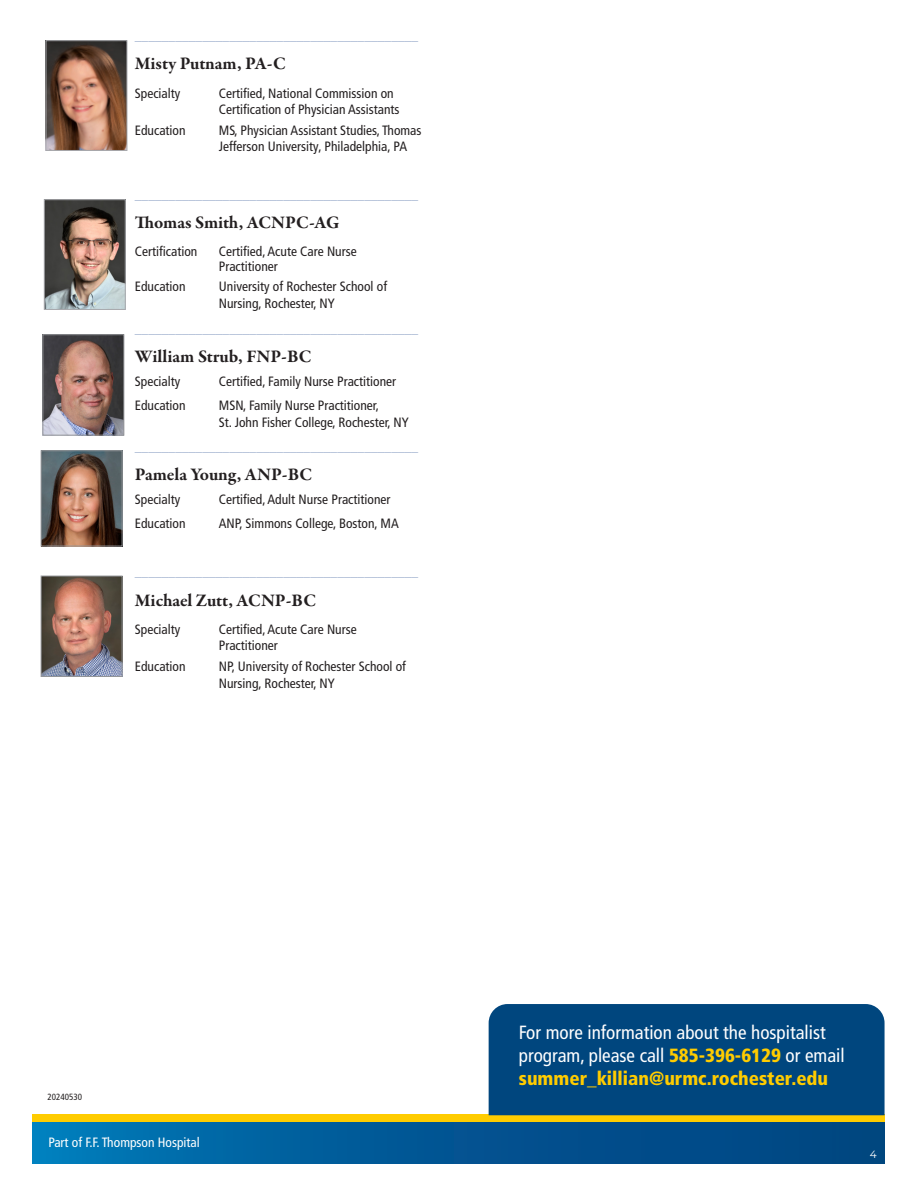
<style>
.page{position:relative;width:918px;height:1188px;background:#fff}
.page>*{position:absolute;margin:0;border:0;box-sizing:border-box;transform-origin:0 0}
.t1{font:condensed 19.05px/23px "Frutiger LT Pro";color:#fff}
.Doc_Name_2{font:700 18px "Garamond Premr Pro";letter-spacing:-.005em;color:#231f20}
.docSpecs{font:700 18px "Garamond Premr Pro";letter-spacing:-.005em;color:#231f20}
.docSpecs-2{font:condensed 13.5px/16.5px "Frutiger LT Pro";color:#231f20}
.docSpecs-3{font:condensed 13.5px "Frutiger LT Pro";color:#9caecd}
.t2{font:condensed 13.5px "Frutiger LT Pro";color:#fff}
.t3{font:10.5px "Montserrat";color:#fff}
.docName{font:condensed 9px "Frutiger LT Pro";color:#231f20}
.s1{font-weight:900;color:#fc0}
</style>
<div class="page">
<div style="left:32px;top:1115px;width:853px;height:32px;background:#fc0"></div>
<div style="left:32px;top:1122px;width:853px;height:42px;background:linear-gradient(to right,#0075b4,#013e7a)"></div>
<div style="left:489px;top:1004px;width:396px;height:111px;background:#00467e"></div>
<img style="left:48px;top:42px;width:77px;height:107px">
<div style="left:46px;top:40px;width:81px;height:111px;border:1px solid #a8a9ad"></div>
<img style="left:46px;top:201px;width:78px;height:107px">
<div style="left:44px;top:199px;width:82px;height:111px;border:1px solid #a8a9ad"></div>
<img style="left:44px;top:336px;width:78px;height:98px">
<div style="left:42px;top:334px;width:82px;height:102px;border:1px solid #939598"></div>
<img style="left:43px;top:452px;width:77px;height:92px">
<div style="left:41px;top:450px;width:81px;height:96px;border:1px solid #939598"></div>
<img style="left:43px;top:578px;width:77px;height:97px">
<div style="left:41px;top:576px;width:81px;height:101px;border:1px solid #939598"></div>
<p class="docSpecs-3" style="left:135px;top:28px;width:285px">__________________________________________</p>
<p class="Doc_Name_2" style="left:135px;top:53px;width:152px">Misty Putnam, PA-C</p>
<p class="docSpecs-2" style="left:135px;top:85px;width:47px">Specialty</p>
<p class="docSpecs-2" style="left:219px;top:85px;width:182px">Certified, National Commission on<br>Certification of Physician Assistants</p>
<p class="docSpecs-2" style="left:135px;top:122px;width:52px">Education</p>
<p class="docSpecs-2" style="left:219px;top:122px;width:204px">MS, Physician Assistant Studies, Thomas<br>Jefferson University, Philadelphia, PA</p>
<p class="docSpecs-3" style="left:135px;top:186px;width:285px">__________________________________________</p>
<p class="Doc_Name_2" style="left:135px;top:211px;width:206px">Thomas Smith, ACNPC-AG</p>
<p class="docSpecs-2" style="left:135px;top:243px;width:64px">Certification</p>
<p class="docSpecs-2" style="left:219px;top:243px;width:139px;line-height:15.8px">Certified, Acute Care Nurse<br>Practitioner</p>
<p class="docSpecs-2" style="left:135px;top:279px;width:52px">Education</p>
<p class="docSpecs-2" style="left:219px;top:279px;width:170px">University of Rochester School of<br>Nursing, Rochester, NY</p>
<p class="docSpecs-3" style="left:135px;top:321px;width:285px">__________________________________________</p>
<p class="Doc_Name_2" style="left:135px;top:346px;width:178px">William Strub, FNP-BC</p>
<p class="docSpecs-2" style="left:135px;top:373px;width:47px">Specialty</p>
<p class="docSpecs-2" style="left:219px;top:373px;width:179px">Certified, Family Nurse Practitioner</p>
<p class="docSpecs-2" style="left:135px;top:398px;width:52px">Education</p>
<p class="docSpecs-2" style="left:219px;top:398px;width:191px">MSN, Family Nurse Practitioner,<br>St. John Fisher College, Rochester, NY</p>
<p class="docSpecs-3" style="left:135px;top:438px;width:285px">__________________________________________</p>
<p class="Doc_Name_2" style="left:135px;top:463px;width:179px">Pamela Young, ANP-BC</p>
<p class="docSpecs-2" style="left:135px;top:491px;width:47px">Specialty</p>
<p class="docSpecs-2" style="left:219px;top:491px;width:173px">Certified, Adult Nurse Practitioner</p>
<p class="docSpecs-2" style="left:135px;top:515px;width:52px">Education</p>
<p class="docSpecs-2" style="left:219px;top:515px;width:181px">ANP, Simmons College, Boston, MA</p>
<p class="docSpecs-3" style="left:135px;top:564px;width:285px">__________________________________________</p>
<p class="docSpecs" style="left:135px;top:589px;width:183px">Michael Zutt, ACNP-BC</p>
<p class="docSpecs-2" style="left:135px;top:621px;width:47px">Specialty</p>
<p class="docSpecs-2" style="left:219px;top:621px;width:139px">Certified, Acute Care Nurse<br>Practitioner</p>
<p class="docSpecs-2" style="left:135px;top:658px;width:52px">Education</p>
<p class="docSpecs-2" style="left:219px;top:658px;width:189px">NP, University of Rochester School of<br>Nursing, Rochester, NY</p>
<p class="docName" style="left:48px;top:1092px;width:36px">20240530</p>
<p class="t2" style="left:49px;top:1134px;width:153px">Part of F.F. Thompson Hospital</p>
<p class="t1" style="left:519px;top:1021px;width:327px">For more information about the hospitalist program, please call <span class="s1">585-396-6129</span> or email <span class="s1">summer_killian@urmc.rochester.edu</span></p>
<p class="t3" style="left:870px;top:1147px;width:8px">4</p>
</div>
